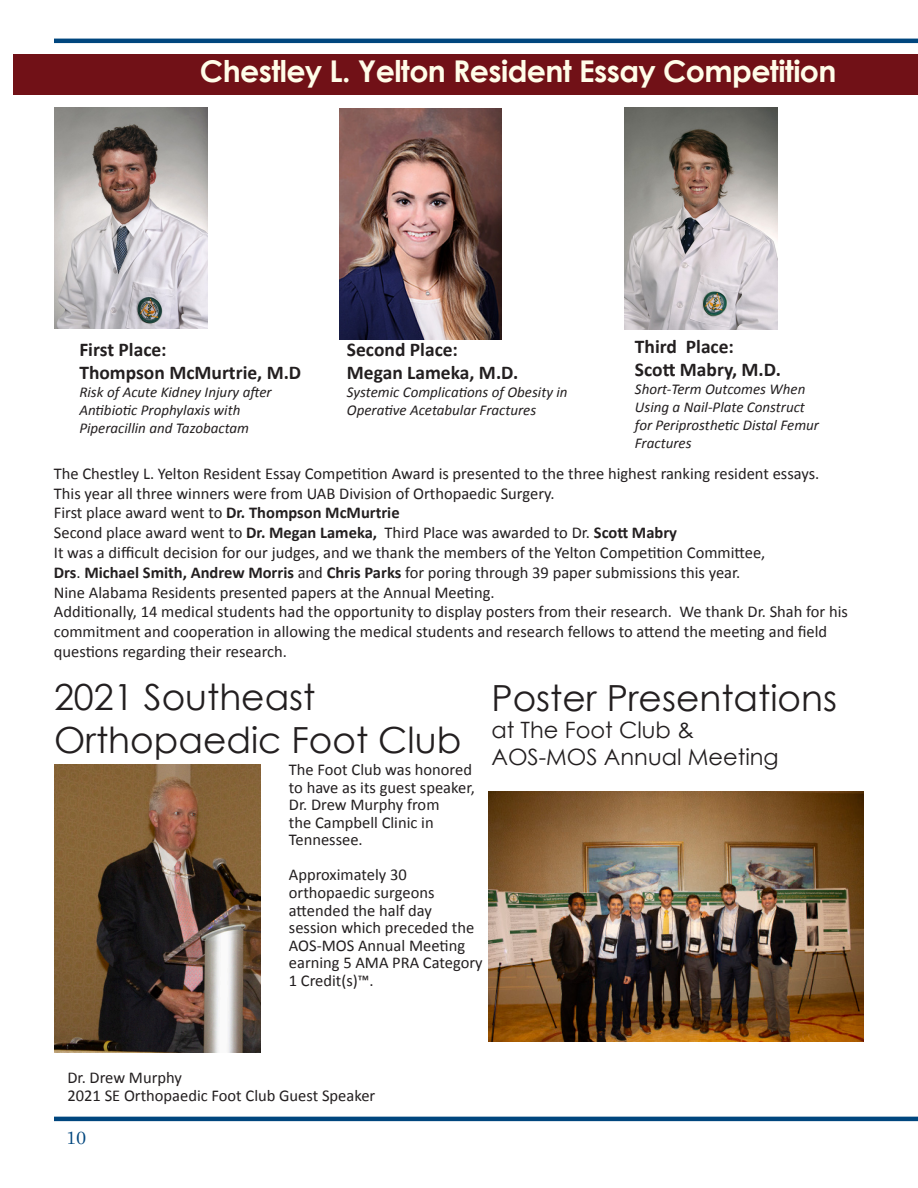
<style>
.page{position:relative;width:918px;height:1188px;background:#fff}
.page>*{position:absolute;margin:0;border:0;box-sizing:border-box;transform-origin:0 0}
.t1{font:36px/43.2px "Century Gothic";color:#231f20}
.t2{font:700 30px "Century Gothic";letter-spacing:-.02em;color:#fffde9}
.t3{font:22.5px "Century Gothic";color:#231f20}
.t4{font:700 19.5px "Calibri";color:#231f20}
.t5{font:18px "Century Schoolbook";color:#00467e}
.No_Spacing{font:16.5px/17.5px "Calibri";color:#231f20}
.t6{font:italic 15px/18px "Calibri";color:#231f20}
.s1{font-weight:700}
</style>
<div class="page">
<hr style="left:54px;top:39px;width:864px;height:4px;background:#00467e">
<hr style="left:54px;top:1117px;width:864px;height:4px;background:#00467e">
<div style="left:14px;top:54px;width:904px;height:40px;background:#711117"></div>
<img style="left:54px;top:107px;width:153px;height:222px">
<img style="left:625px;top:108px;width:153px;height:221px">
<img style="left:339px;top:108px;width:163px;height:231px">
<img style="left:54px;top:764px;width:206px;height:288px">
<img style="left:489px;top:791px;width:375px;height:250px">
<p class="t2" style="left:200px;top:53px;width:638px">Chestley L. Yelton Resident Essay Competition</p>
<p class="t4" style="left:79px;top:337px;width:89px">First Place:</p>
<p class="t4" style="left:79px;top:361px;width:223px">Thompson McMurtrie, M.D</p>
<p class="t6" style="left:79px;top:383px;width:194px">Risk of Acute Kidney Injury after<br>Antibiotic Prophylaxis with<br>Piperacillin and Tazobactam</p>
<p class="t4" style="left:347px;top:337px;width:113px">Second Place:</p>
<p class="t4" style="left:347px;top:361px;width:173px">Megan Lameka, M.D.</p>
<p class="t6" style="left:347px;top:383px;width:222px">Systemic Complications of Obesity in<br>Operative Acetabular Fractures</p>
<p class="t4" style="left:635px;top:334px;width:101px">Third Place:</p>
<p class="t4" style="left:635px;top:358px;width:147px">Scott Mabry, M.D.</p>
<p class="t6" style="left:635px;top:380px;width:186px">Short-Term Outcomes When<br>Using a Nail-Plate Construct for Periprosthetic Distal Femur<br>Fractures</p>
<p class="No_Spacing" style="left:54px;top:465px;width:767px">The Chestley L. Yelton Resident Essay Competition Award is presented to the three highest ranking resident essays.</p>
<p class="No_Spacing" style="left:54px;top:484px;width:502px">This year all three winners were from UAB Division of Orthopaedic Surgery.</p>
<p class="No_Spacing" style="left:54px;top:504px;width:347px">First place award went to <span class="s1">Dr. Thompson McMurtrie</span></p>
<p class="No_Spacing" style="left:54px;top:524px;width:625px">Second place award went to <span class="s1">Dr. Megan Lameka,</span> Third Place was awarded to Dr. <span class="s1">Scott Mabry</span></p>
<p class="No_Spacing" style="left:54px;top:544px;width:713px">It was a difficult decision for our judges, and we thank the members of the Yelton Competition Committee,</p>
<p class="No_Spacing" style="left:54px;top:564px;width:688px"><span class="s1">Drs</span>. <span class="s1">Michael Smith, Andrew Morris</span> and <span class="s1">Chris Parks</span> for poring through 39 paper submissions this year.</p>
<p class="No_Spacing" style="left:54px;top:583px;width:442px">Nine Alabama Residents presented papers at the Annual Meeting.</p>
<p class="No_Spacing" style="left:54px;top:602px;width:796px;line-height:19.8px">Additionally, 14 medical students had the opportunity to display posters from their research. We thank Dr. Shah for his commitment and cooperation in allowing the medical students and research fellows to attend the meeting and field questions regarding their research.</p>
<p class="t1" style="left:54px;top:674px;width:409px">2021 Southeast<br>Orthopaedic Foot Club</p>
<p class="t1" style="left:491px;top:676px;width:347px">Poster Presentations</p>
<p class="t3" style="left:491px;top:716px;width:204px">at The Foot Club &amp;</p>
<p class="t3" style="left:491px;top:743px;width:289px">AOS-MOS Annual Meeting</p>
<p class="No_Spacing" style="left:289px;top:761px;width:187px">The Foot Club was honored to have as its guest speaker,<br>Dr. Drew Murphy from<br>the Campbell Clinic in<br>Tennessee.</p>
<p class="No_Spacing" style="left:289px;top:866px;width:195px">Approximately 30 orthopaedic surgeons attended the half day session which preceded the<br>AOS-MOS Annual Meeting earning 5 AMA PRA Category<br>1 Credit(s)™.</p>
<p class="No_Spacing" style="left:68px;top:1069px;width:116px">Dr. Drew Murphy</p>
<p class="No_Spacing" style="left:68px;top:1087px;width:309px">2021 SE Orthopaedic Foot Club Guest Speaker</p>
<p class="t5" style="left:66px;top:1126px;width:22px">10</p>
</div>
